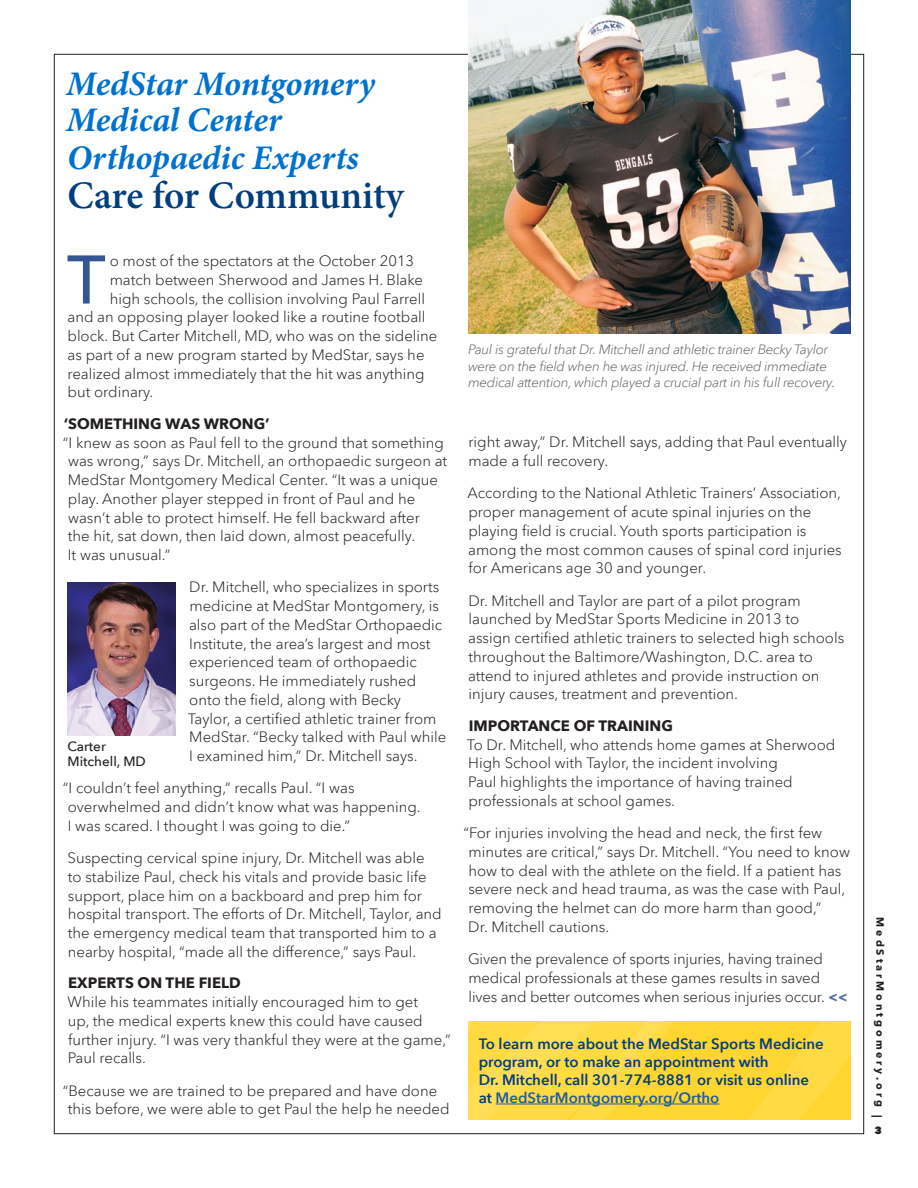
<style>
.page{position:relative;width:918px;height:1188px;background:#fff}
.page>*{position:absolute;margin:0;border:0;box-sizing:border-box;transform-origin:0 0}
.t1{font:500 67.95px "Avenir Next LT Pro";color:#325691}
.t2{font:600 39px "Minion Pro";letter-spacing:-.005em;color:#003e7e}
.t3{font:italic 700 34.5px/36.8px "Minion Pro";color:#0071ce}
.t4{font:300 15px/18.8px "Avenir Next LT Pro";color:#231f20}
.t5{font:600 15px/18px "Avenir Next LT Pro";color:#003e7e}
.t6{font:700 15px "Avenir Next LT Pro";color:#231f20}
.t7{font:italic 300 13.5px/16.5px "Avenir Next LT Pro";letter-spacing:-.02em;color:#636466}
.t8{font:500 13.5px/15px "Avenir Next LT Pro";color:#231f20}
.t9{font:700 10.5px "Avenir Next LT Pro";letter-spacing:.28em;color:#231f20}
.t10{font:800 10.5px "Avenir Next LT Pro";color:#231f20}
.s1{font-weight:700;color:#5d72a6}
.s2{color:#215e9e}
</style>
<div class="page">
<svg style="left:468px;top:1021px;width:382px;height:99px"></svg>
<hr style="left:496px;top:1104px;width:223px;height:1px;background:#215e9e">
<img style="left:68px;top:582px;width:108px;height:154px">
<img style="left:468px;top:0;width:382px;height:334px">
<h3 class="t3" style="left:66px;top:65px;width:310px">MedStar Montgomery<br>Medical Center<br>Orthopaedic Experts</h3>
<h2 class="t2" style="left:67px;top:168px;width:338px">Care for Community</h2>
<h1 class="t1" style="left:67px;top:239px;width:40px">T</h1>
<p class="t4" style="left:110px;top:251px;width:306px">o most of the spectators at the October 2013</p>
<p class="t4" style="left:110px;top:270px;width:315px">match between Sherwood and James H. Blake</p>
<p class="t4" style="left:110px;top:289px;width:317px">high schools, the collision involving Paul Farrell</p>
<p class="t4" style="left:67px;top:308px;width:360px">and an opposing player looked like a routine football</p>
<p class="t4" style="left:67px;top:326px;width:371px">block. But Carter Mitchell, MD, who was on the sideline</p>
<p class="t4" style="left:67px;top:345px;width:359px">as part of a new program started by MedStar, says he</p>
<p class="t4" style="left:67px;top:364px;width:359px">realized almost immediately that the hit was anything</p>
<p class="t4" style="left:67px;top:383px;width:87px">but ordinary.</p>
<p class="t6" style="left:64px;top:414px;width:207px">‘SOMETHING WAS WRONG’</p>
<p class="t4" style="left:68px;top:433px;width:381px;text-indent:-5px">“I knew as soon as Paul fell to the ground that something was wrong,” says Dr. Mitchell, an orthopaedic surgeon at MedStar Montgomery Medical Center. “It was a unique play. Another player stepped in front of Paul and he wasn’t able to protect himself. He fell backward after<br>the hit, sat down, then laid down, almost peacefully.<br>It was unusual.”</p>
<p class="t4" style="left:188px;top:578px;width:260px">Dr. Mitchell, who specializes in sports medicine at MedStar Montgomery, is also part of the MedStar Orthopaedic Institute, the area’s largest and most experienced team of orthopaedic surgeons. He immediately rushed onto the field, along with Becky<br>Taylor, a certified athletic trainer from MedStar. “Becky talked with Paul while I examined him,” Dr. Mitchell says.</p>
<p class="t4" style="left:68px;top:779px;width:354px;text-indent:-5px">“I couldn’t feel anything,” recalls Paul. “I was overwhelmed and didn’t know what was happening.<br>I was scared. I thought I was going to die.”</p>
<p class="t4" style="left:68px;top:848px;width:376px">Suspecting cervical spine injury, Dr. Mitchell was able to stabilize Paul, check his vitals and provide basic life support, place him on a backboard and prep him for hospital transport. The efforts of Dr. Mitchell, Taylor, and the emergency medical team that transported him to a nearby hospital, “made all the difference,” says Paul.</p>
<p class="t6" style="left:68px;top:974px;width:174px">EXPERTS ON THE FIELD</p>
<p class="t4" style="left:68px;top:992px;width:385px">While his teammates initially encouraged him to get<br>up, the medical experts knew this could have caused further injury. “I was very thankful they were at the game,” Paul recalls.</p>
<p class="t4" style="left:68px;top:1081px;width:383px;text-indent:-5px">“Because we are trained to be prepared and have done this before, we were able to get Paul the help he needed</p>
<p class="t8" style="left:68px;top:739px;width:80px">Carter<br>Mitchell, MD</p>
<p class="t7" style="left:468px;top:341px;width:369px">Paul is grateful that Dr. Mitchell and athletic trainer Becky Taylor were on the field when he was injured. He received immediate medical attention, which played a crucial part in his full recovery.</p>
<p class="t4" style="left:468px;top:433px;width:380px">right away,” Dr. Mitchell says, adding that Paul eventually made a full recovery.</p>
<p class="t4" style="left:467px;top:484px;width:376px">According to the National Athletic Trainers’ Association, proper management of acute spinal injuries on the playing field is crucial. Youth sports participation is among the most common causes of spinal cord injuries for Americans age 30 and younger.</p>
<p class="t4" style="left:468px;top:591px;width:378px">Dr. Mitchell and Taylor are part of a pilot program launched by MedStar Sports Medicine in 2013 to assign certified athletic trainers to selected high schools throughout the Baltimore/Washington, D.C. area to attend to injured athletes and provide instruction on injury causes, treatment and prevention.</p>
<p class="t6" style="left:469px;top:717px;width:206px">IMPORTANCE OF TRAINING</p>
<p class="t4" style="left:467px;top:735px;width:370px">To Dr. Mitchell, who attends home games at Sherwood High School with Taylor, the incident involving<br>Paul highlights the importance of having trained professionals at school games.</p>
<p class="t4" style="left:468px;top:824px;width:383px;text-indent:-5px">“For injuries involving the head and neck, the first few minutes are critical,” says Dr. Mitchell. “You need to know how to deal with the athlete on the field. If a patient has severe neck and head trauma, as was the case with Paul, removing the helmet can do more harm than good,”<br>Dr. Mitchell cautions.</p>
<p class="t4" style="left:468px;top:950px;width:381px">Given the prevalence of sports injuries, having trained medical professionals at these games results in saved lives and better outcomes when serious injuries occur. <span class="s1">&lt;&lt;</span></p>
<p class="t5" style="left:479px;top:1035px;width:347px">To learn more about the MedStar Sports Medicine program, or to make an appointment with<br>Dr. Mitchell, call 301-774-8881 or visit us online at <span class="s2">MedStarMontgomery.org/Ortho</span></p>
<p class="t9" style="left:887px;top:917px;width:202px;rotate:90deg">MedStarMontgomery.org |</p>
<p class="t10" style="left:875px;top:1124px;width:9px">3</p>
</div>
